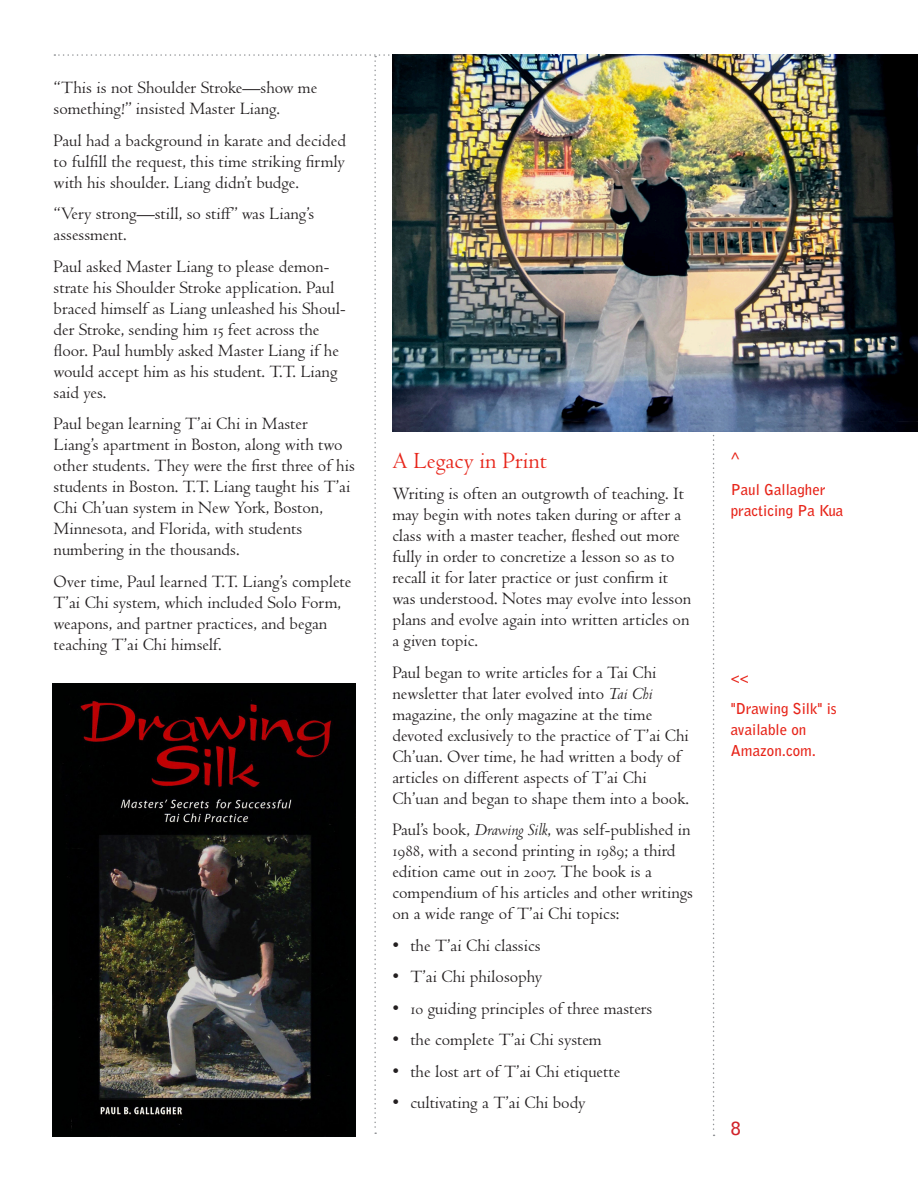
<style>
.page{position:relative;width:918px;height:1188px;background:#fff}
.page>*{position:absolute;margin:0;border:0;box-sizing:border-box;transform-origin:0 0}
.Subhead{font:24px "Centaur MT Pro";color:#e72419}
.t1{font:18px/21px "Centaur MT Pro";color:#231f20}
.t2{font:700 18px "Bell Gothic Std";color:#d1232a}
.t3{font:700 15px/21px "Bell Gothic Std";color:#e72419}
.s1{font-style:italic}
</style>
<div class="page">
<img style="left:392px;top:54px;width:526px;height:377px">
<img style="left:52px;top:683px;width:304px;height:454px">
<p class="t1" style="left:54px;top:77px;width:265px">“This is not Shoulder Stroke—show me something!” insisted Master Liang.</p>
<p class="t1" style="left:54px;top:130px;width:294px;text-align:justify">Paul had a background in karate and decided to fulfill the request, this time striking firmly with his shoulder. Liang didn’t budge.</p>
<p class="t1" style="left:54px;top:203px;width:262px">“Very strong—still, so stiff” was Liang’s assessment.</p>
<p class="t1" style="left:54px;top:256px;width:294px">Paul asked Master Liang to please demon&shy;strate his Shoulder Stroke application. Paul braced himself as Liang unleashed his Shoul&shy;der Stroke, sending him 15 feet across the floor. Paul humbly asked Master Liang if he would accept him as his student. T.T. Liang said yes.</p>
<p class="t1" style="left:54px;top:413px;width:303px">Paul began learning T’ai Chi in Master Liang’s apartment in Boston, along with two other students. They were the first three of his students in Boston. T.T. Liang taught his T’ai Chi Ch’uan system in New York, Boston, Minnesota, and Florida, with students numbering in the thousands.</p>
<p class="t1" style="left:54px;top:571px;width:299px">Over time, Paul learned T.T. Liang’s complete T’ai Chi system, which included Solo Form, weapons, and partner practices, and began teaching T’ai Chi himself.</p>
<p class="Subhead" style="left:392px;top:447px;width:156px">A Legacy in Print</p>
<p class="t1" style="left:392px;top:484px;width:300px">Writing is often an outgrowth of teaching. It may begin with notes taken during or after a class with a master teacher, fleshed out more fully in order to concretize a lesson so as to recall it for later practice or just confirm it was understood. Notes may evolve into lesson plans and evolve again into written articles on a given topic.</p>
<p class="t1" style="left:392px;top:662px;width:298px">Paul began to write articles for a Tai Chi newsletter that later evolved into <span class="s1">Tai Chi </span>magazine, the only magazine at the time devoted exclusively to the practice of T’ai Chi Ch’uan. Over time, he had written a body of articles on different aspects of T’ai Chi Ch’uan and began to shape them into a book.</p>
<p class="t1" style="left:392px;top:820px;width:302px">Paul’s book, <span class="s1">Drawing Silk</span>, was self-published in 1988, with a second printing in 1989; a third edition came out in 2007. The book is a compendium of his articles and other writings on a wide range of T’ai Chi topics:</p>
<p class="t1" style="left:392px;top:935px;width:150px">• the T’ai Chi classics</p>
<p class="t1" style="left:392px;top:967px;width:151px">• T’ai Chi philosophy</p>
<p class="t1" style="left:392px;top:998px;width:262px">• 10 guiding principles of three masters</p>
<p class="t1" style="left:392px;top:1030px;width:209px">• the complete T’ai Chi system</p>
<p class="t1" style="left:392px;top:1061px;width:229px">• the lost art of T’ai Chi etiquette</p>
<p class="t1" style="left:392px;top:1093px;width:195px">• cultivating a T’ai Chi body</p>
<p class="t3" style="left:731px;top:447px;width:10px">^</p>
<p class="t3" style="left:731px;top:479px;width:114px">Paul Gallagher practicing Pa Kua</p>
<p class="t3" style="left:731px;top:667px;width:19px">&lt;&lt;</p>
<p class="t3" style="left:731px;top:698px;width:107px">"Drawing Silk" is available on<br>Amazon.com.</p>
<p class="t2" style="left:731px;top:1117px;width:12px">8</p>
</div>
